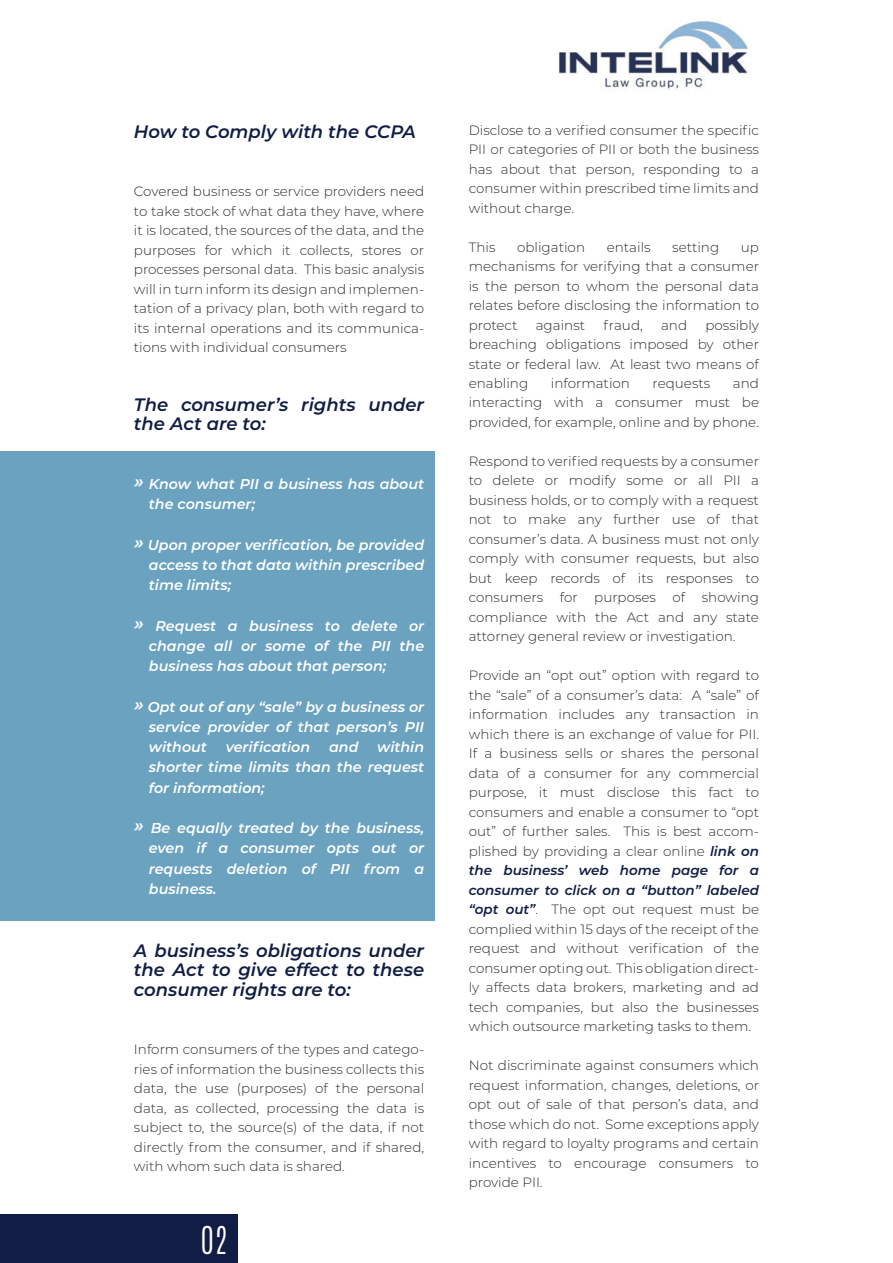
<style>
.page{position:relative;width:893px;height:1263px;background:#fff}
.page>*{position:absolute;margin:0;border:0;box-sizing:border-box;transform-origin:0 0}
.t1{font:300 31.95px "Antonio";color:#fff}
.t2{font:italic 600 18px/19.5px "Montserrat";color:#121d45}
.t3{font:italic 600 14.25px/20.2px "Montserrat";color:#fff;text-align:justify}
.t4{font:300 13.5px/19.5px "Montserrat";color:#2b2c2c;text-align:justify}
.s1{font-size:18px}
.s2{font-weight:600;font-style:italic;color:#121d45}
</style>
<div class="page">
<div style="left:0;top:451px;width:434px;height:469px;background:#6aa2c0"></div>
<div style="left:0;top:1214px;width:238px;height:49px;background:#121d45"></div>
<img style="left:558px;top:21px;width:190px;height:68px">
<h2 class="t2" style="left:134px;top:121px;width:284px">How to Comply with the CCPA</h2>
<p class="t4" style="left:134px;top:181px;width:292px">Covered business or service providers need to take stock of what data they have, where it is located, the sources of the data, and the purposes for which it collects, stores or processes personal data. This basic analysis will in turn inform its design and implemen&shy;tation of a privacy plan, both with regard to its internal operations and its communica&shy;tions with individual consumers</p>
<h2 class="t2" style="left:134px;top:394px;width:292px">The consumer’s rights under the Act are to:</h2>
<p class="t3" style="left:149px;top:473px;width:277px;text-indent:-15px"><span class="s1">»</span> Know what PII a business has about the consumer;</p>
<p class="t3" style="left:149px;top:534px;width:277px;text-indent:-15px"><span class="s1">»</span> Upon proper verification, be provided access to that data within prescribed time limits;</p>
<p class="t3" style="left:149px;top:615px;width:277px;text-indent:-15px"><span class="s1">»</span> Request a business to delete or change all or some of the PII the business has about that person;</p>
<p class="t3" style="left:149px;top:696px;width:277px;text-indent:-15px"><span class="s1">»</span> Opt out of any “sale” by a business or service provider of that person’s PII without</p>
<p class="t3" style="left:149px;top:736px;width:277px;text-indent:228px">within shorter time limits than the request for information;</p>
<p class="t3" style="left:149px;top:817px;width:277px;text-indent:-15px"><span class="s1">»</span> Be equally treated by the business, even if a consumer opts out or requests deletion of PII from a business.</p>
<p class="t3" style="left:226px;top:736px;width:86px">verification</p>
<p class="t3" style="left:329px;top:736px;width:31px">and</p>
<h2 class="t2" style="left:134px;top:940px;width:292px;text-align:justify">A business’s obligations under the Act to give effect to these consumer rights are to:</h2>
<p class="t4" style="left:134px;top:1039px;width:292px">Inform consumers of the types and catego&shy;ries of information the business collects this data, the use (purposes) of the personal data, as collected, processing the data is subject to, the source(s) of the data, if not directly from the consumer, and if shared, with whom such data is shared.</p>
<h1 class="t1" style="left:202px;top:1217px;width:27px">02</h1>
<p class="t4" style="left:469px;top:120px;width:292px">Disclose to a verified consumer the specific PII or categories of PII or both the business has about that person, responding to a consumer within prescribed time limits and without charge.</p>
<p class="t4" style="left:469px;top:237px;width:28px">This</p>
<p class="t4" style="left:517px;top:237px;width:69px">obligation</p>
<p class="t4" style="left:607px;top:237px;width:45px">entails</p>
<p class="t4" style="left:672px;top:237px;width:48px">setting</p>
<p class="t4" style="left:469px;top:237px;width:292px;text-indent:272px">up mechanisms for verifying that a consumer is the person to whom the personal data relates before disclosing the information to protect</p>
<p class="t4" style="left:536px;top:315px;width:51px">against</p>
<p class="t4" style="left:603px;top:315px;width:41px">fraud,</p>
<p class="t4" style="left:661px;top:315px;width:28px">and</p>
<p class="t4" style="left:469px;top:315px;width:292px;text-indent:237px">possibly breaching obligations imposed by other state or federal law. At least two means of enabling</p>
<p class="t4" style="left:551px;top:373px;width:81px">information</p>
<p class="t4" style="left:653px;top:373px;width:59px">requests</p>
<p class="t4" style="left:469px;top:373px;width:292px;text-indent:264px">and interacting with a consumer must be provided, for example, online and by phone.</p>
<p class="t4" style="left:469px;top:451px;width:292px">Respond to verified requests by a consumer to delete or modify some or all PII a business holds, or to comply with a request not to make any further use of that consumer’s data. A business must not only comply with consumer requests, but also but keep records of its responses to consumers for purposes of showing compliance with the Act and any state attorney general review or investigation.</p>
<p class="t4" style="left:469px;top:665px;width:292px">Provide an “opt out” option with regard to the “sale” of a consumer’s data: A “sale” of information includes any transaction in which there is an exchange of value for PII.<br>If a business sells or shares the personal data of a consumer for any commercial purpose, it must disclose this fact to consumers and enable a consumer to “opt out” of further sales. This is best accom&shy;plished by providing a clear online <span class="s2">link on the business’ web home page for a consumer to click on a “button” labeled “opt out”</span>. The opt out request must be complied within 15 days of the receipt of the request and without verification of the consumer opting out. This obligation direct&shy;ly affects data brokers, marketing and ad tech companies, but also the businesses which outsource marketing tasks to them.</p>
<p class="t4" style="left:469px;top:1055px;width:292px">Not discriminate against consumers which request information, changes, deletions, or opt out of sale of that person’s data, and those which do not. Some exceptions apply with regard to loyalty programs and certain incentives to encourage consumers to provide PII.</p>
</div>
